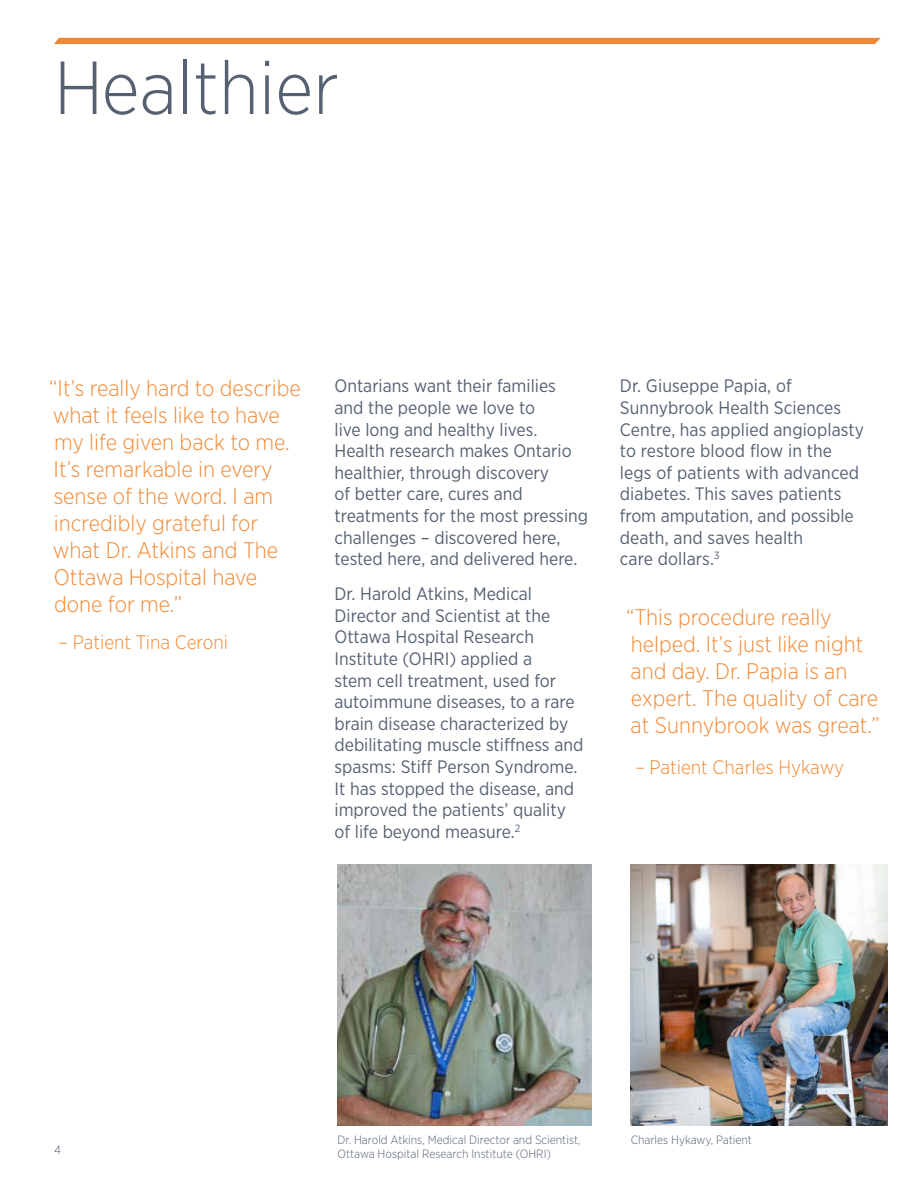
<style>
.page{position:relative;width:918px;height:1188px;background:#fff}
.page>*{position:absolute;margin:0;border:0;box-sizing:border-box;transform-origin:0 0}
.t1{font:300 75px "Gotham Narrow";color:#556171}
.t2{font:300 22.5px/27px "Gotham Narrow";color:#f28731}
.t3{font:300 19.5px "Gotham Narrow";color:#f28731}
.t4{font:18px/21.6px "Gotham Narrow";color:#556171}
.t5{font:300 12px/14.4px "Gotham Narrow";color:#556171}
</style>
<div class="page">
<img style="left:338px;top:864px;width:253px;height:262px">
<img style="left:631px;top:864px;width:257px;height:262px">
<div style="left:54px;top:38px;width:827px;height:6px;background:#f28733"></div>
<h1 class="t1" style="left:54px;top:42px;width:286px">Healthier</h1>
<p class="t2" style="left:49px;top:374px;width:253px">“It’s really hard to describe what it feels like to have my life given back to me.<br>It’s remarkable in every sense of the word. I am incredibly grateful for what Dr. Atkins and The<br>Ottawa Hospital have done for me.”</p>
<p class="t3" style="left:59px;top:630px;width:171px">– Patient Tina Ceroni</p>
<p class="t4" style="left:335px;top:375px;width:255px">Ontarians want their families and the people we love to<br>live long and healthy lives.<br>Health research makes Ontario healthier, through discovery<br>of better care, cures and treatments for the most pressing challenges – discovered here, tested here, and delivered here.</p>
<p class="t4" style="left:335px;top:583px;width:250px">Dr. Harold Atkins, Medical<br>Director and Scientist at the<br>Ottawa Hospital Research<br>Institute (OHRI) applied a<br>stem cell treatment, used for autoimmune diseases, to a rare brain disease characterized by debilitating muscle stiffness and spasms: Stiff Person Syndrome.<br>It has stopped the disease, and improved the patients’ quality of life beyond measure.<sup>2</sup></p>
<p class="t4" style="left:620px;top:375px;width:246px">Dr. Giuseppe Papia, of<br>Sunnybrook Health Sciences<br>Centre, has applied angioplasty to restore blood flow in the legs of patients with advanced diabetes. This saves patients from amputation, and possible death, and saves health<br>care dollars.<sup>3</sup></p>
<p class="t2" style="left:626px;top:604px;width:255px">“This procedure really helped. It’s just like night and day. Dr. Papia is an expert. The quality of care at Sunnybrook was great.”</p>
<p class="t3" style="left:635px;top:755px;width:210px">– Patient Charles Hykawy</p>
<p class="t5" style="left:54px;top:1142px;width:8px">4</p>
<p class="t5" style="left:338px;top:1132px;width:245px">Dr. Harold Atkins, Medical Director and Scientist,<br>Ottawa Hospital Research Institute (OHRI)</p>
<p class="t5" style="left:631px;top:1132px;width:123px">Charles Hykawy, Patient</p>
</div>
